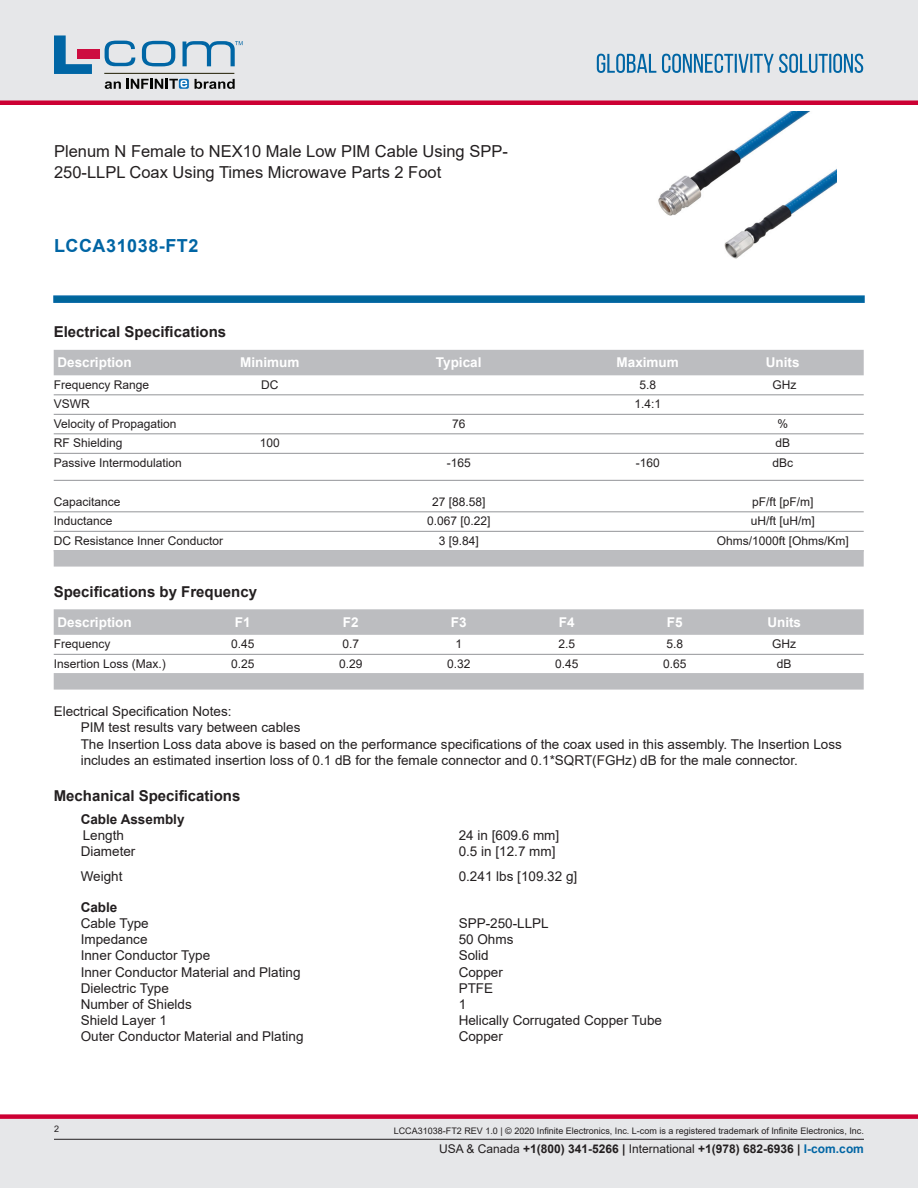
<style>
.page{position:relative;width:918px;height:1188px;background:#fff}
.page>*{position:absolute;margin:0;border:0;box-sizing:border-box;transform-origin:0 0}
.PN{font:700 18px "Arial";letter-spacing:.03em;color:#0065a4}
.Web_Description_Para{font:16.5px/21px "Arial";color:#231f20}
.Head1{font:700 15px "Arial";color:#231f20}
.LCOM_Table_Body_Low{font:700 15px "Arial";color:#231f20}
.Specs_Para{font:13.5px/16.2px "Arial";color:#231f20}
.LCOM_Table_Header_Lo{font:700 13.5px "Arial";color:#fff}
.LCOM_Table_Header_F1{font:700 13.5px "Arial";color:#fff}
.Head3{font:700 13.5px "Arial";color:#231f20}
.LCOM_Table_Body_Low-2{font:12px "Arial";color:#231f20}
.LCOM_Table_Body_F1{font:12px "Arial";color:#231f20}
.t1{font:700 12px "Arial";color:#231f20}
.t2{font:9px "Arial";color:#231f20}
.s1{font-weight:400}
.s2{color:#0065a4}
</style>
<div class="page">
<svg style="left:53px;top:295px;width:812px;height:8px;fill:#00669f"></svg>
<img style="left:658px;top:111px;width:178px;height:148px">
<div style="left:54px;top:350px;width:810px;height:25px;background:#bcbdc0"></div>
<hr style="left:54px;top:395px;width:810px;height:1px;background:#939598">
<hr style="left:54px;top:414px;width:810px;height:1px;background:#939598">
<hr style="left:54px;top:434px;width:810px;height:1px;background:#939598">
<hr style="left:54px;top:453px;width:810px;height:1px;background:#939598">
<hr style="left:54px;top:480px;width:810px;height:1px;background:#939598">
<hr style="left:54px;top:512px;width:810px;height:1px;background:#939598">
<hr style="left:54px;top:531px;width:810px;height:1px;background:#939598">
<div style="left:54px;top:550px;width:810px;height:17px;background:#bcbdc0"></div>
<div style="left:54px;top:609px;width:810px;height:26px;background:#bcbdc0"></div>
<hr style="left:54px;top:654px;width:810px;height:1px;background:#939598">
<div style="left:54px;top:673px;width:810px;height:17px;background:#bcbdc0"></div>
<div style="left:0;top:0;width:918px;height:102px;background:#e6e7e9"></div>
<div style="left:0;top:100px;width:918px;height:5px;background:#c03"></div>
<div style="left:0;top:1119px;width:918px;height:69px;background:#e6e7e9"></div>
<div style="left:0;top:1114px;width:918px;height:5px;background:#c03"></div>
<hr style="left:54px;top:1139px;width:810px;height:1px;background:#231f20">
<hr style="left:104px;top:73px;width:130px;height:1px;background:#1d1b00">
<svg style="left:54px;top:35px;width:38px;height:39px"></svg>
<svg style="left:142px;top:41px;width:33px;height:25px"></svg>
<svg style="left:105px;top:41px;width:30px;height:25px"></svg>
<div style="left:77px;top:49px;width:23px;height:9px;background:#cd0d40"></div>
<svg style="left:179px;top:79px;width:10px;height:10px"></svg>
<svg style="left:127px;top:79px;width:60px;height:10px"></svg>
<svg style="left:195px;top:79px;width:40px;height:10px"></svg>
<svg style="left:105px;top:81px;width:16px;height:8px"></svg>
<svg style="left:183px;top:41px;width:60px;height:25px"></svg>
<svg style="left:597px;top:54px;width:266px;height:19px"></svg>
<h1 class="Web_Description_Para" style="left:54px;top:141px;width:455px">Plenum N Female to NEX10 Male Low PIM Cable Using SPP-<br>250-LLPL Coax Using Times Microwave Parts 2 Foot</h1>
<p class="PN" style="left:54px;top:233px;width:146px">LCCA31038-FT2</p>
<p class="Head1" style="left:54px;top:321px;width:174px">Electrical Specifications</p>
<p class="LCOM_Table_Header_Lo" style="left:57px;top:353px;width:76px">Description</p>
<p class="LCOM_Table_Header_Lo" style="left:240px;top:353px;width:61px">Minimum</p>
<p class="LCOM_Table_Header_Lo" style="left:436px;top:353px;width:47px">Typical</p>
<p class="LCOM_Table_Header_Lo" style="left:617px;top:353px;width:64px">Maximum</p>
<p class="LCOM_Table_Header_Lo" style="left:766px;top:353px;width:35px">Units</p>
<p class="LCOM_Table_Body_Low-2" style="left:54px;top:376px;width:97px">Frequency Range</p>
<p class="LCOM_Table_Body_Low-2" style="left:261px;top:376px;width:19px">DC</p>
<p class="LCOM_Table_Body_Low-2" style="left:639px;top:376px;width:18px">5.8</p>
<p class="LCOM_Table_Body_Low-2" style="left:772px;top:376px;width:25px">GHz</p>
<p class="LCOM_Table_Body_Low-2" style="left:54px;top:396px;width:37px">VSWR</p>
<p class="LCOM_Table_Body_Low-2" style="left:634px;top:396px;width:28px">1.4:1</p>
<p class="LCOM_Table_Body_Low-2" style="left:54px;top:415px;width:124px">Velocity of Propagation</p>
<p class="LCOM_Table_Body_Low-2" style="left:452px;top:415px;width:15px">76</p>
<p class="LCOM_Table_Body_Low-2" style="left:777px;top:415px;width:12px">%</p>
<p class="LCOM_Table_Body_Low-2" style="left:54px;top:435px;width:70px">RF Shielding</p>
<p class="LCOM_Table_Body_Low-2" style="left:260px;top:435px;width:22px">100</p>
<p class="LCOM_Table_Body_Low-2" style="left:775px;top:435px;width:16px">dB</p>
<p class="LCOM_Table_Body_Low-2" style="left:54px;top:454px;width:130px">Passive Intermodulation</p>
<p class="LCOM_Table_Body_Low-2" style="left:447px;top:454px;width:26px">-165</p>
<p class="LCOM_Table_Body_Low-2" style="left:636px;top:454px;width:26px">-160</p>
<p class="LCOM_Table_Body_Low-2" style="left:772px;top:454px;width:22px">dBc</p>
<p class="LCOM_Table_Body_Low-2" style="left:54px;top:493px;width:68px">Capacitance</p>
<p class="LCOM_Table_Body_Low-2" style="left:432px;top:493px;width:55px">27 [88.58]</p>
<p class="LCOM_Table_Body_Low-2" style="left:752px;top:493px;width:63px">pF/ft [pF/m]</p>
<p class="LCOM_Table_Body_Low-2" style="left:54px;top:513px;width:60px">Inductance</p>
<p class="LCOM_Table_Body_Low-2" style="left:427px;top:513px;width:65px">0.067 [0.22]</p>
<p class="LCOM_Table_Body_Low-2" style="left:751px;top:513px;width:66px">uH/ft [uH/m]</p>
<p class="LCOM_Table_Body_Low-2" style="left:54px;top:532px;width:171px">DC Resistance Inner Conductor</p>
<p class="LCOM_Table_Body_Low-2" style="left:439px;top:532px;width:42px">3 [9.84]</p>
<p class="LCOM_Table_Body_Low-2" style="left:717px;top:532px;width:134px">Ohms/1000ft [Ohms/Km]</p>
<p class="LCOM_Table_Body_Low" style="left:54px;top:581px;width:205px">Specifications by Frequency</p>
<p class="LCOM_Table_Header_F1" style="left:57px;top:612px;width:76px">Description</p>
<p class="LCOM_Table_Header_F1" style="left:235px;top:612px;width:17px">F1</p>
<p class="LCOM_Table_Header_F1" style="left:343px;top:612px;width:17px">F2</p>
<p class="LCOM_Table_Header_F1" style="left:451px;top:612px;width:17px">F3</p>
<p class="LCOM_Table_Header_F1" style="left:559px;top:612px;width:17px">F4</p>
<p class="LCOM_Table_Header_F1" style="left:667px;top:612px;width:17px">F5</p>
<p class="LCOM_Table_Header_F1" style="left:767px;top:612px;width:35px">Units</p>
<p class="LCOM_Table_Body_F1" style="left:54px;top:636px;width:58px">Frequency</p>
<p class="LCOM_Table_Body_F1" style="left:231px;top:636px;width:25px">0.45</p>
<p class="LCOM_Table_Body_F1" style="left:342px;top:636px;width:18px">0.7</p>
<p class="LCOM_Table_Body_F1" style="left:455px;top:636px;width:8px">1</p>
<p class="LCOM_Table_Body_F1" style="left:558px;top:636px;width:18px">2.5</p>
<p class="LCOM_Table_Body_F1" style="left:666px;top:636px;width:18px">5.8</p>
<p class="LCOM_Table_Body_F1" style="left:772px;top:636px;width:25px">GHz</p>
<p class="LCOM_Table_Body_F1" style="left:54px;top:655px;width:114px">Insertion Loss (Max.)</p>
<p class="LCOM_Table_Body_F1" style="left:231px;top:655px;width:25px">0.25</p>
<p class="LCOM_Table_Body_F1" style="left:339px;top:655px;width:25px">0.29</p>
<p class="LCOM_Table_Body_F1" style="left:447px;top:655px;width:25px">0.32</p>
<p class="LCOM_Table_Body_F1" style="left:555px;top:655px;width:25px">0.45</p>
<p class="LCOM_Table_Body_F1" style="left:663px;top:655px;width:25px">0.65</p>
<p class="LCOM_Table_Body_F1" style="left:777px;top:655px;width:16px">dB</p>
<p class="Specs_Para" style="left:54px;top:703px;width:179px">Electrical Specification Notes:</p>
<p class="Specs_Para" style="left:81px;top:720px;width:221px">PIM test results vary between cables</p>
<p class="Specs_Para" style="left:81px;top:736px;width:763px">The Insertion Loss data above is based on the performance specifications of the coax used in this assembly. The Insertion Loss includes an estimated insertion loss of 0.1 dB for the female connector and 0.1*SQRT(FGHz) dB for the male connector.</p>
<p class="Head1" style="left:54px;top:785px;width:188px">Mechanical Specifications</p>
<p class="Head3" style="left:81px;top:810px;width:105px">Cable Assembly</p>
<p class="Specs_Para" style="left:83px;top:827px;width:43px">Length</p>
<p class="Specs_Para" style="left:459px;top:827px;width:102px">24 in [609.6 mm]</p>
<p class="Specs_Para" style="left:81px;top:843px;width:56px">Diameter</p>
<p class="Specs_Para" style="left:459px;top:843px;width:98px">0.5 in [12.7 mm]</p>
<p class="Specs_Para" style="left:81px;top:868px;width:43px">Weight</p>
<p class="Specs_Para" style="left:459px;top:868px;width:120px">0.241 lbs [109.32 g]</p>
<p class="Head3" style="left:81px;top:897px;width:38px">Cable</p>
<p class="Specs_Para" style="left:81px;top:915px;width:70px">Cable Type</p>
<p class="Specs_Para" style="left:459px;top:915px;width:92px">SPP-250-LLPL</p>
<p class="Specs_Para" style="left:81px;top:931px;width:68px">Impedance</p>
<p class="Specs_Para" style="left:459px;top:931px;width:56px">50 Ohms</p>
<p class="Specs_Para" style="left:81px;top:947px;width:131px">Inner Conductor Type</p>
<p class="Specs_Para" style="left:459px;top:947px;width:32px">Solid</p>
<p class="Specs_Para" style="left:81px;top:964px;width:221px">Inner Conductor Material and Plating</p>
<p class="Specs_Para" style="left:459px;top:964px;width:46px">Copper</p>
<p class="Specs_Para" style="left:81px;top:980px;width:90px">Dielectric Type</p>
<p class="Specs_Para" style="left:459px;top:980px;width:36px">PTFE</p>
<p class="Specs_Para" style="left:81px;top:996px;width:113px">Number of Shields</p>
<p class="Specs_Para" style="left:459px;top:996px;width:9px">1</p>
<p class="Specs_Para" style="left:81px;top:1012px;width:88px">Shield Layer 1</p>
<p class="Specs_Para" style="left:459px;top:1012px;width:205px">Helically Corrugated Copper Tube</p>
<p class="Specs_Para" style="left:81px;top:1028px;width:224px">Outer Conductor Material and Plating</p>
<p class="Specs_Para" style="left:459px;top:1028px;width:46px">Copper</p>
<p class="t2" style="left:54px;top:1123px;width:7px">2</p>
<p class="t2" style="left:394px;top:1125px;width:472px">LCCA31038-FT2 REV 1.0 | © 2020 Infinite Electronics, Inc. L-com is a registered trademark of Infinite Electronics, Inc.</p>
<p class="t1" style="left:439px;top:1140px;width:426px"><span class="s1">USA &amp; Canada</span> +1(800) 341-5266 | <span class="s1">International</span> +1(978) 682-6936 | <span class="s2">l-com.com</span></p>
</div>
